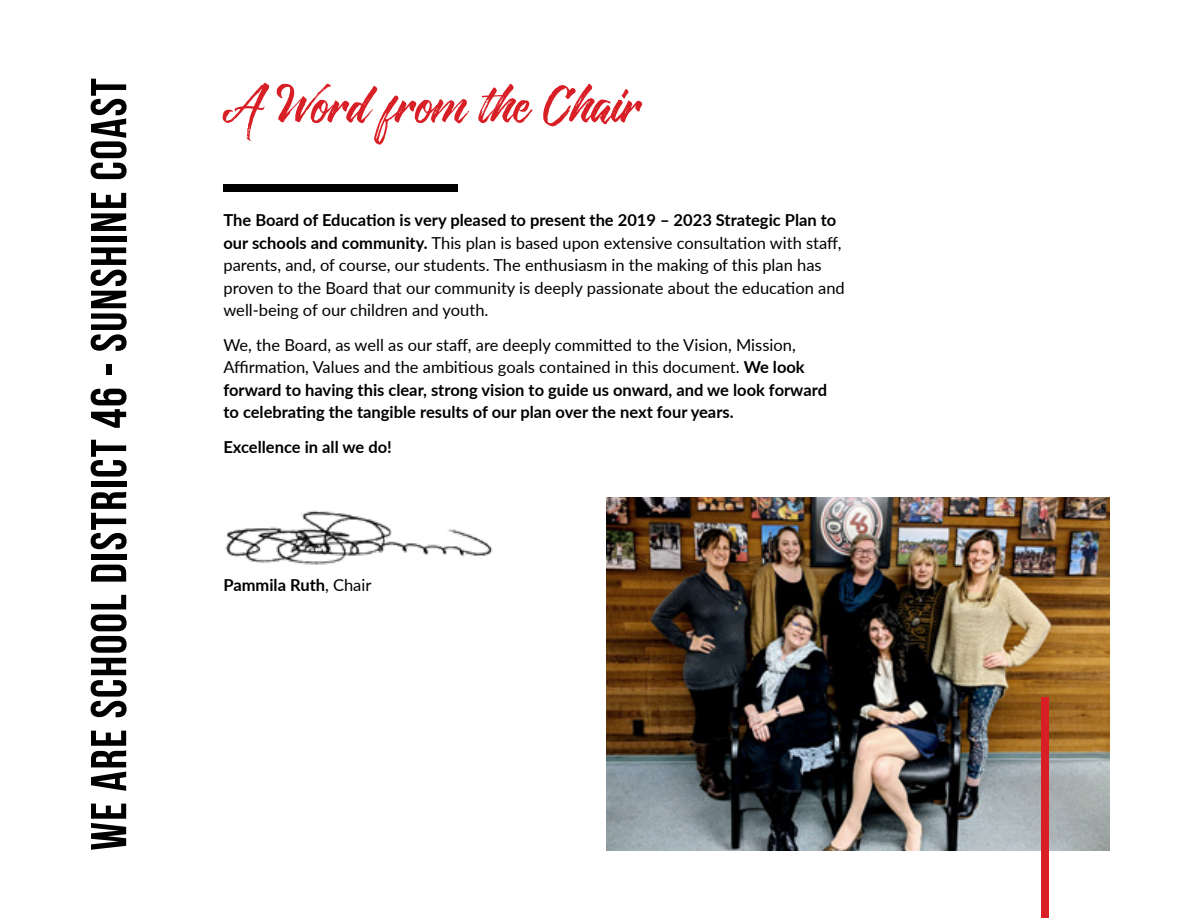
<style>
.page{position:relative;width:1188px;height:918px;background:#fff}
.page>*{position:absolute;margin:0;border:0;box-sizing:border-box;transform-origin:0 0}
.t1{font:58.5px "Twilight Script";color:#d81f26}
.t2{font:700 50.25px "Bebas Neue";letter-spacing:.03em;color:#000}
.t3{font:16.5px/22.5px "Lato";color:#000}
.t4{font:700 16.5px/22.5px "Lato";color:#000}
.s1{font-weight:700}
.s2{font-weight:400}
</style>
<div class="page">
<img style="left:225px;top:510px;width:267px;height:55px">
<div style="left:223px;top:184px;width:235px;height:8px;background:#000"></div>
<img style="left:606px;top:497px;width:504px;height:353px">
<div style="left:1041px;top:697px;width:7px;height:221px;background:#d81f26"></div>
<h2 class="t2" style="left:81px;top:850px;width:774px;rotate:-90deg">We are School District 46 - Sunshine Coast</h2>
<h1 class="t1" style="left:223px;top:73px;width:421px">A Word from the Chair</h1>
<p class="t3" style="left:223px;top:208px;width:623px"><span class="s1">The Board of Education is very pleased to present the 2019 – 2023 Strategic Plan to our schools and community.</span> This plan is based upon extensive consultation with staff, parents, and, of course, our students. The enthusiasm in the making of this plan has proven to the Board that our community is deeply passionate about the education and well-being of our children and youth.</p>
<p class="t4" style="left:223px;top:333px;width:605px"><span class="s2">We, the Board, as well as our staff, are deeply committed to the Vision, Mission, Affirmation, Values and the ambitious goals contained in this document.</span> We look forward to having this clear, strong vision to guide us onward, and we look forward to celebrating the tangible results of our plan over the next four years.</p>
<p class="t4" style="left:223px;top:435px;width:170px">Excellence in all we do!</p>
<p class="t4" style="left:223px;top:573px;width:150px">Pammila Ruth<span class="s2">, Chair</span></p>
</div>
